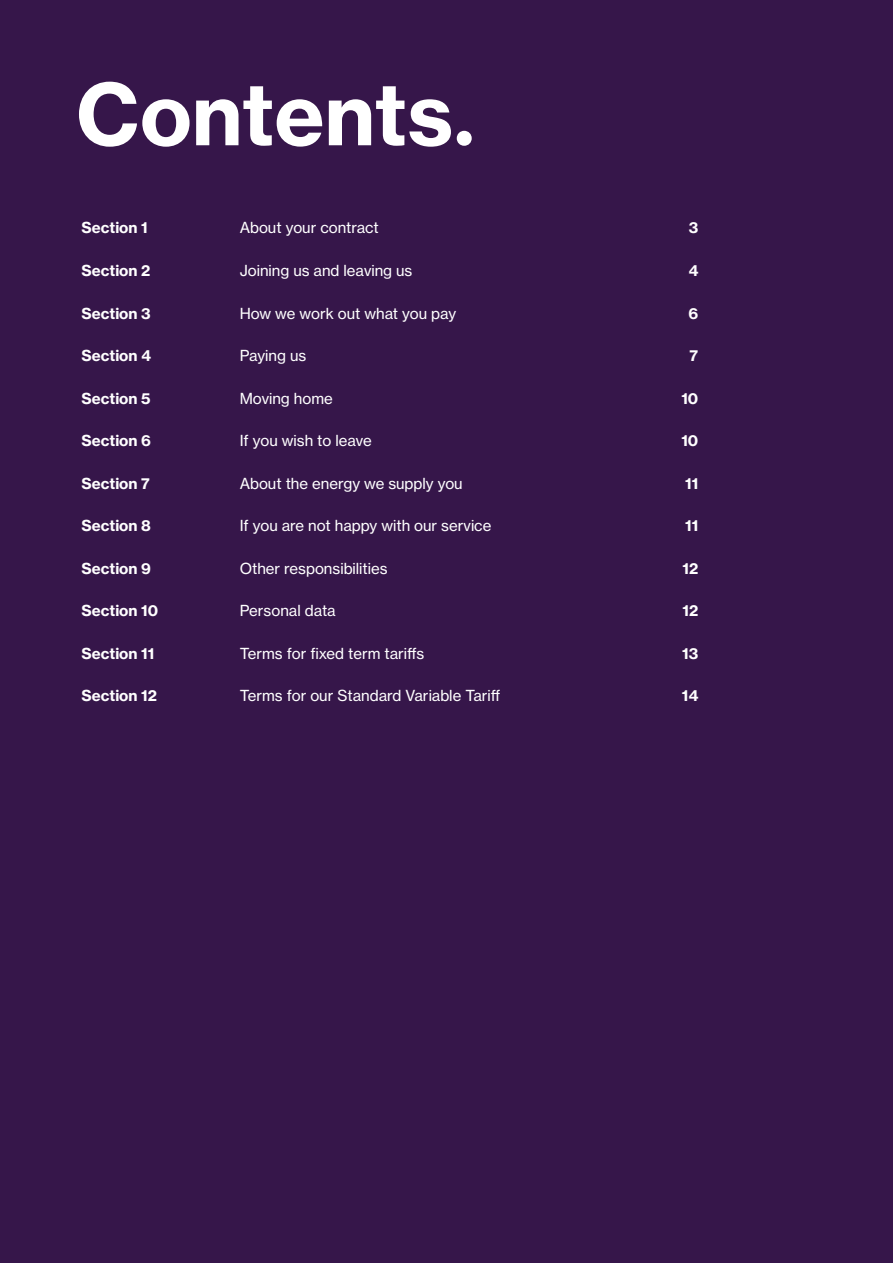
<style>
.page{position:relative;width:893px;height:1263px;background:#36164a}
.page>*{position:absolute;margin:0;border:0;box-sizing:border-box;transform-origin:0 0}
.t1{font:700 84px "Haas Grot Text R 75";color:#fff}
.t2{font:15px "Haas Grot Text R 55 Roman";color:#fff}
.t3{font:700 15px "Haas Grot Text R 75";color:#fff}
</style>
<div class="page">
<h1 class="t1" style="left:76px;top:61px;width:400px">Contents.</h1>
<p class="t3" style="left:81px;top:218px;width:68px">Section 1</p>
<p class="t2" style="left:240px;top:219px;width:141px">About your contract</p>
<p class="t3" style="left:689px;top:218px;width:11px">3</p>
<p class="t3" style="left:81px;top:261px;width:70px">Section 2</p>
<p class="t2" style="left:240px;top:261px;width:174px">Joining us and leaving us</p>
<p class="t3" style="left:688px;top:261px;width:11px">4</p>
<p class="t3" style="left:81px;top:304px;width:71px">Section 3</p>
<p class="t2" style="left:240px;top:304px;width:218px">How we work out what you pay</p>
<p class="t3" style="left:688px;top:304px;width:11px">6</p>
<p class="t3" style="left:81px;top:346px;width:71px">Section 4</p>
<p class="t2" style="left:240px;top:346px;width:68px">Paying us</p>
<p class="t3" style="left:690px;top:346px;width:10px">7</p>
<p class="t3" style="left:81px;top:389px;width:71px">Section 5</p>
<p class="t2" style="left:240px;top:389px;width:95px">Moving home</p>
<p class="t3" style="left:681px;top:389px;width:18px">10</p>
<p class="t3" style="left:81px;top:431px;width:71px">Section 6</p>
<p class="t2" style="left:240px;top:431px;width:133px">If you wish to leave</p>
<p class="t3" style="left:681px;top:431px;width:18px">10</p>
<p class="t3" style="left:81px;top:474px;width:70px">Section 7</p>
<p class="t2" style="left:240px;top:474px;width:225px">About the energy we supply you</p>
<p class="t3" style="left:685px;top:474px;width:15px">11</p>
<p class="t3" style="left:81px;top:516px;width:71px">Section 8</p>
<p class="t2" style="left:240px;top:516px;width:253px">If you are not happy with our service</p>
<p class="t3" style="left:685px;top:516px;width:15px">11</p>
<p class="t3" style="left:81px;top:559px;width:71px">Section 9</p>
<p class="t2" style="left:240px;top:559px;width:149px">Other responsibilities</p>
<p class="t3" style="left:683px;top:559px;width:17px">12</p>
<p class="t3" style="left:81px;top:601px;width:78px">Section 10</p>
<p class="t2" style="left:240px;top:601px;width:98px">Personal data</p>
<p class="t3" style="left:683px;top:601px;width:17px">12</p>
<p class="t3" style="left:81px;top:644px;width:74px">Section 11</p>
<p class="t2" style="left:240px;top:644px;width:186px">Terms for fixed term tariffs</p>
<p class="t3" style="left:682px;top:644px;width:18px">13</p>
<p class="t3" style="left:81px;top:686px;width:77px">Section 12</p>
<p class="t2" style="left:240px;top:687px;width:262px">Terms for our Standard Variable Tariff</p>
<p class="t3" style="left:682px;top:686px;width:18px">14</p>
</div>
